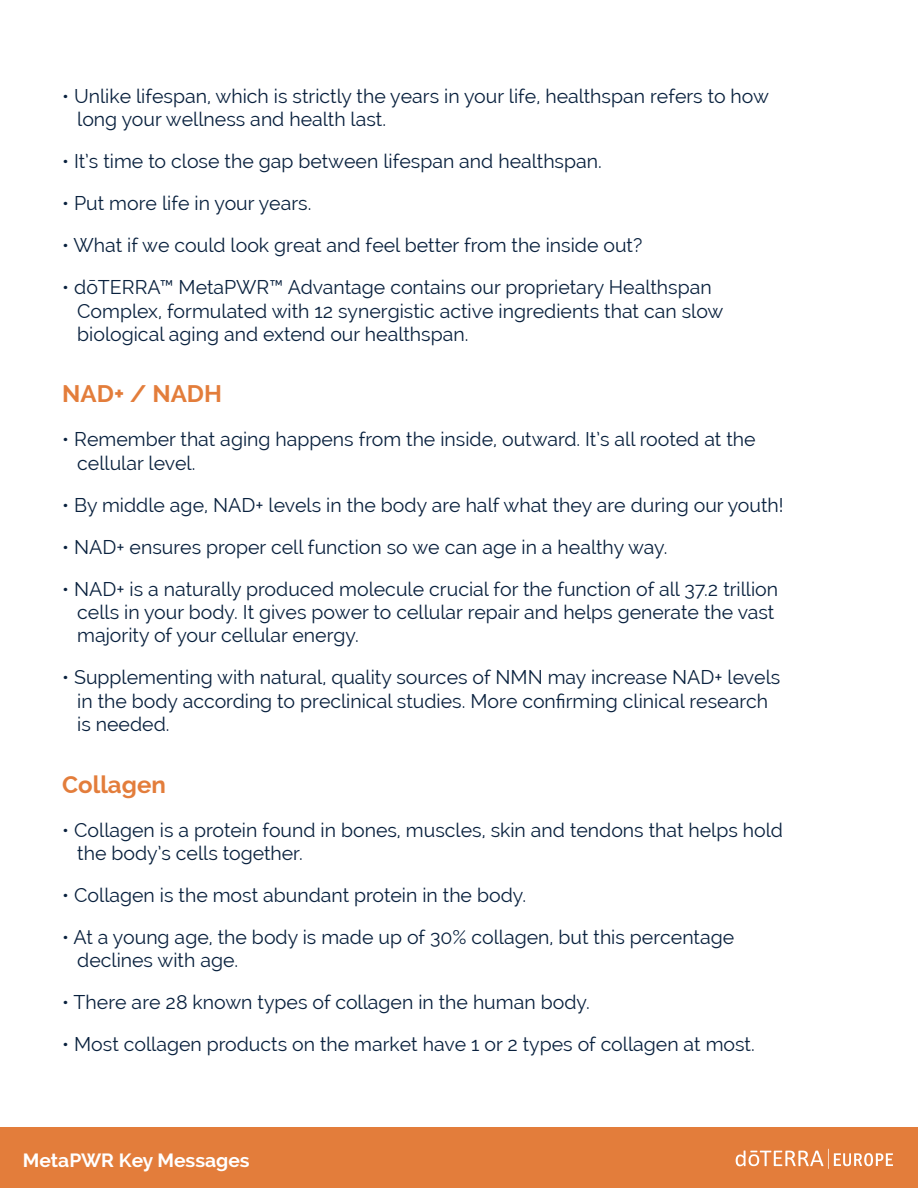
<style>
.page{position:relative;width:918px;height:1188px;background:#fff}
.page>*{position:absolute;margin:0;border:0;box-sizing:border-box;transform-origin:0 0}
.t1{font:700 24px "Raleway";color:#e37d3b}
.t2{font:19.5px/23.4px "Raleway";color:#09213e}
.t3{font:700 19.2px "Raleway";color:#fff}
</style>
<div class="page">
<div style="left:0;top:1127px;width:918px;height:61px;background:#e37d3b"></div>
<svg style="left:736px;top:1149px;width:157px;height:20px"></svg>
<p class="t2" style="left:62px;top:84px;width:708px">• Unlike lifespan, which is strictly the years in your life, healthspan refers to how</p>
<p class="t2" style="left:77px;top:108px;width:310px">long your wellness and health last.</p>
<p class="t2" style="left:62px;top:150px;width:541px">• It’s time to close the gap between lifespan and healthspan.</p>
<p class="t2" style="left:62px;top:192px;width:251px">• Put more life in your years.</p>
<p class="t2" style="left:62px;top:234px;width:582px">• What if we could look great and feel better from the inside out?</p>
<p class="t2" style="left:77px;top:276px;width:648px;text-indent:-15px">• dōTERRA™ MetaPWR™ Advantage contains our proprietary Healthspan<br>Complex, formulated with 12 synergistic active ingredients that can slow biological aging and extend our healthspan.</p>
<p class="t1" style="left:62px;top:380px;width:161px">NAD+ / NADH</p>
<p class="t2" style="left:77px;top:428px;width:680px;text-indent:-15px">• Remember that aging happens from the inside, outward. It’s all rooted at the cellular level.</p>
<p class="t2" style="left:62px;top:493px;width:723px">• By middle age, NAD+ levels in the body are half what they are during our youth!</p>
<p class="t2" style="left:62px;top:535px;width:607px">• NAD+ ensures proper cell function so we can age in a healthy way.</p>
<p class="t2" style="left:77px;top:577px;width:702px;text-indent:-15px">• NAD+ is a naturally produced molecule crucial for the function of all 37.2 trillion cells in your body. It gives power to cellular repair and helps generate the vast majority of your cellular energy.</p>
<p class="t2" style="left:77px;top:666px;width:705px;text-indent:-15px">• Supplementing with natural, quality sources of NMN may increase NAD+ levels in the body according to preclinical studies. More confirming clinical research is needed.</p>
<p class="t1" style="left:62px;top:770px;width:105px">Collagen</p>
<p class="t2" style="left:77px;top:818px;width:707px;text-indent:-15px">• Collagen is a protein found in bones, muscles, skin and tendons that helps hold the body’s cells together.</p>
<p class="t2" style="left:62px;top:883px;width:465px">• Collagen is the most abundant protein in the body.</p>
<p class="t2" style="left:77px;top:925px;width:659px;text-indent:-15px">• At a young age, the body is made up of 30% collagen, but this percentage declines with age.</p>
<p class="t2" style="left:62px;top:991px;width:529px">• There are 28 known types of collagen in the human body.</p>
<p class="t2" style="left:62px;top:1033px;width:694px">• Most collagen products on the market have 1 or 2 types of collagen at most.</p>
<p class="t3" style="left:23px;top:1149px;width:228px">MetaPWR Key Messages</p>
</div>
